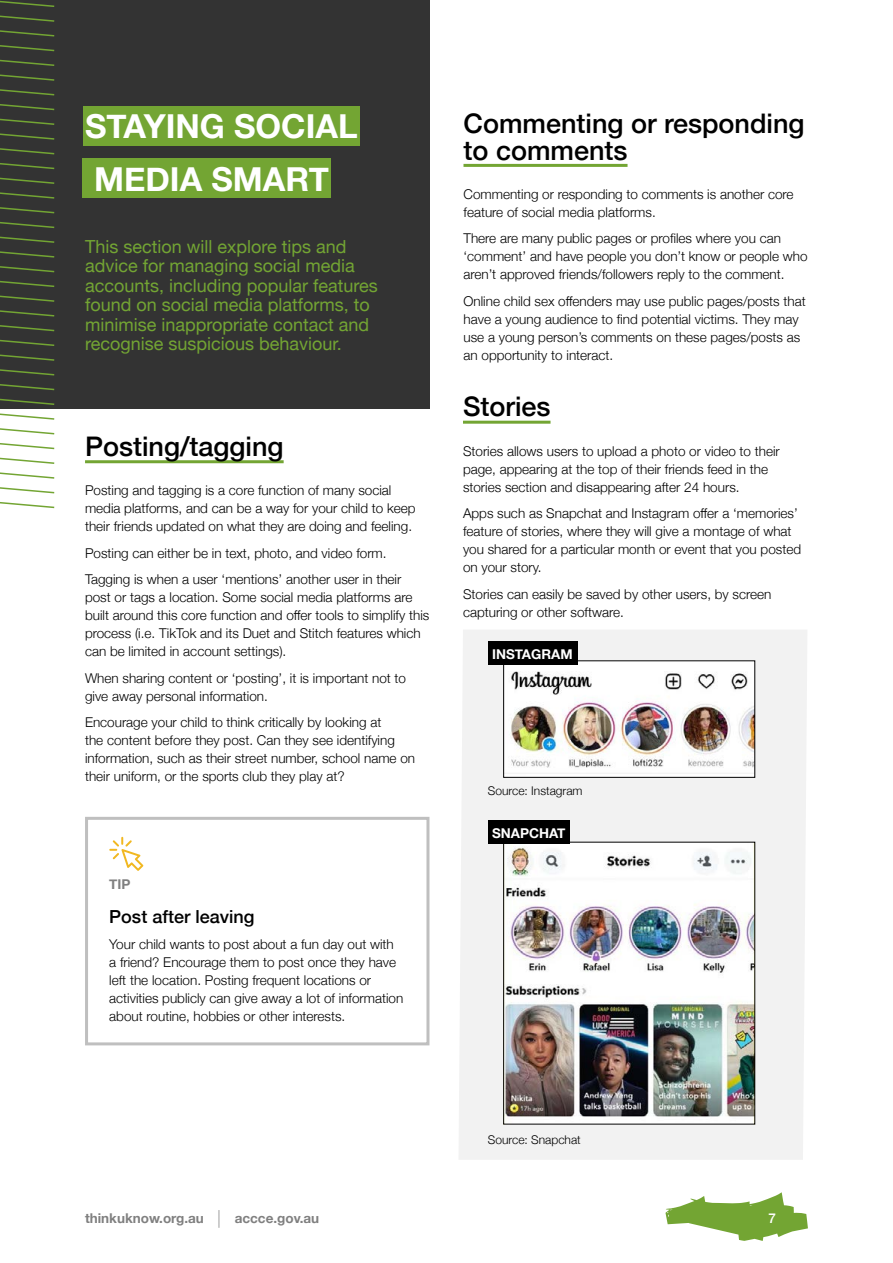
<style>
.page{position:relative;width:893px;height:1263px;background:#fff}
.page>*{position:absolute;margin:0;border:0;box-sizing:border-box;transform-origin:0 0}
.t1{font:700 33px/52.1px "Helvetica Neue";color:#fff}
.t2{font:500 27px/27px "Helvetica Neue";color:#000}
.t3{font:18px/19.5px "Helvetica Neue";color:#73a533}
.t4{font:500 18px "Helvetica Neue";color:#000}
.t5{font:300 13.5px/18px "Helvetica Neue";color:#000}
.t6{font:700 13.5px "Helvetica Neue";color:#808080}
.t7{font:700 13.5px "Helvetica Neue";color:#fff}
.t8{font:500 13.5px "Helvetica Neue";color:#fff}
.t9{font:300 12px "Helvetica Neue";color:#000}
</style>
<div class="page">
<div style="left:0;top:0;width:429px;height:408px;background:#333"></div>
<div style="left:83px;top:106px;width:277px;height:40px;background:#73a533"></div>
<div style="left:83px;top:158px;width:248px;height:40px;background:#73a533"></div>
<svg style="left:0;top:0;width:56px;height:509px"></svg>
<hr style="left:85px;top:460px;width:199px;height:3px;background:#73a533">
<svg style="left:109px;top:837px;width:34px;height:34px"></svg>
<div style="left:85px;top:817px;width:344px;height:228px;border:3px solid #bfbfbf"></div>
<hr style="left:463px;top:164px;width:164px;height:3px;background:#73a533">
<div style="left:459px;top:630px;width:348px;height:530px;background:#f2f2f2"></div>
<img style="left:505px;top:663px;width:248px;height:112px">
<img style="left:505px;top:844px;width:248px;height:278px">
<div style="left:503px;top:842px;width:252px;height:282px;border:1px solid #000"></div>
<div style="left:488px;top:641px;width:89px;height:24px;background:#000"></div>
<div style="left:488px;top:820px;width:82px;height:24px;background:#000"></div>
<hr style="left:463px;top:421px;width:87px;height:3px;background:#73a533">
<svg style="left:665px;top:1192px;width:143px;height:49px"></svg>
<svg style="left:218px;top:1210px;width:2px;height:18px"></svg>
<h1 class="t1" style="left:85px;top:102px;width:274px">STAYING SOCIAL<br>MEDIA SMART</h1>
<h3 class="t3" style="left:85px;top:237px;width:294px">This section will explore tips and advice for managing social media accounts, including popular features found on social media platforms, to minimise inappropriate contact and recognise suspicious behaviour.</h3>
<h2 class="t2" style="left:85px;top:431px;width:200px">Posting/tagging</h2>
<p class="t5" style="left:85px;top:480px;width:332px">Posting and tagging is a core function of many social media platforms, and can be a way for your child to keep their friends updated on what they are doing and feeling.</p>
<p class="t5" style="left:85px;top:539px;width:318px;line-height:26.5px">Posting can either be in text, photo, and video form.<br>Tagging is when a user ‘mentions’ another user in their</p>
<p class="t5" style="left:85px;top:587px;width:346px">post or tags a location. Some social media platforms are built around this core function and offer tools to simplify this process (i.e. TikTok and its Duet and Stitch features which can be limited in account settings).</p>
<p class="t5" style="left:85px;top:668px;width:323px">When sharing content or ‘posting’, it is important not to give away personal information.</p>
<p class="t5" style="left:85px;top:712px;width:332px">Encourage your child to think critically by looking at<br>the content before they post. Can they see identifying information, such as their street number, school name on their uniform, or the sports club they play at?</p>
<p class="t6" style="left:109px;top:873px;width:23px">TIP</p>
<h3 class="t4" style="left:109px;top:902px;width:147px">Post after leaving</h3>
<p class="t5" style="left:109px;top:934px;width:296px">Your child wants to post about a fun day out with a friend? Encourage them to post once they have left the location. Posting frequent locations or activities publicly can give away a lot of information about routine, hobbies or other interests.</p>
<h2 class="t2" style="left:463px;top:107px;width:343px">Commenting or responding to comments</h2>
<p class="t5" style="left:463px;top:184px;width:332px">Commenting or responding to comments is another core feature of social media platforms.</p>
<p class="t5" style="left:463px;top:229px;width:346px">There are many public pages or profiles where you can ‘comment’ and have people you don’t know or people who aren’t approved friends/followers reply to the comment.</p>
<p class="t5" style="left:463px;top:291px;width:344px">Online child sex offenders may use public pages/posts that have a young audience to find potential victims. They may use a young person’s comments on these pages/posts as an opportunity to interact.</p>
<h2 class="t2" style="left:463px;top:391px;width:89px">Stories</h2>
<p class="t5" style="left:463px;top:441px;width:318px">Stories allows users to upload a photo or video to their page, appearing at the top of their friends feed in the stories section and disappearing after 24 hours.</p>
<p class="t5" style="left:463px;top:503px;width:340px">Apps such as Snapchat and Instagram offer a ‘memories’ feature of stories, where they will give a montage of what you shared for a particular month or event that you posted on your story.</p>
<p class="t5" style="left:463px;top:584px;width:310px">Stories can easily be saved by other users, by screen capturing or other software.</p>
<p class="t7" style="left:492px;top:643px;width:82px">INSTAGRAM</p>
<p class="t9" style="left:488px;top:781px;width:96px">Source: Instagram</p>
<p class="t7" style="left:492px;top:822px;width:75px">SNAPCHAT</p>
<p class="t9" style="left:488px;top:1130px;width:94px">Source: Snapchat</p>
<p class="t6" style="left:85px;top:1208px;width:120px">thinkuknow.org.au</p>
<p class="t6" style="left:235px;top:1208px;width:86px">accce.gov.au</p>
<p class="t8" style="left:768px;top:1207px;width:9px">7</p>
</div>
